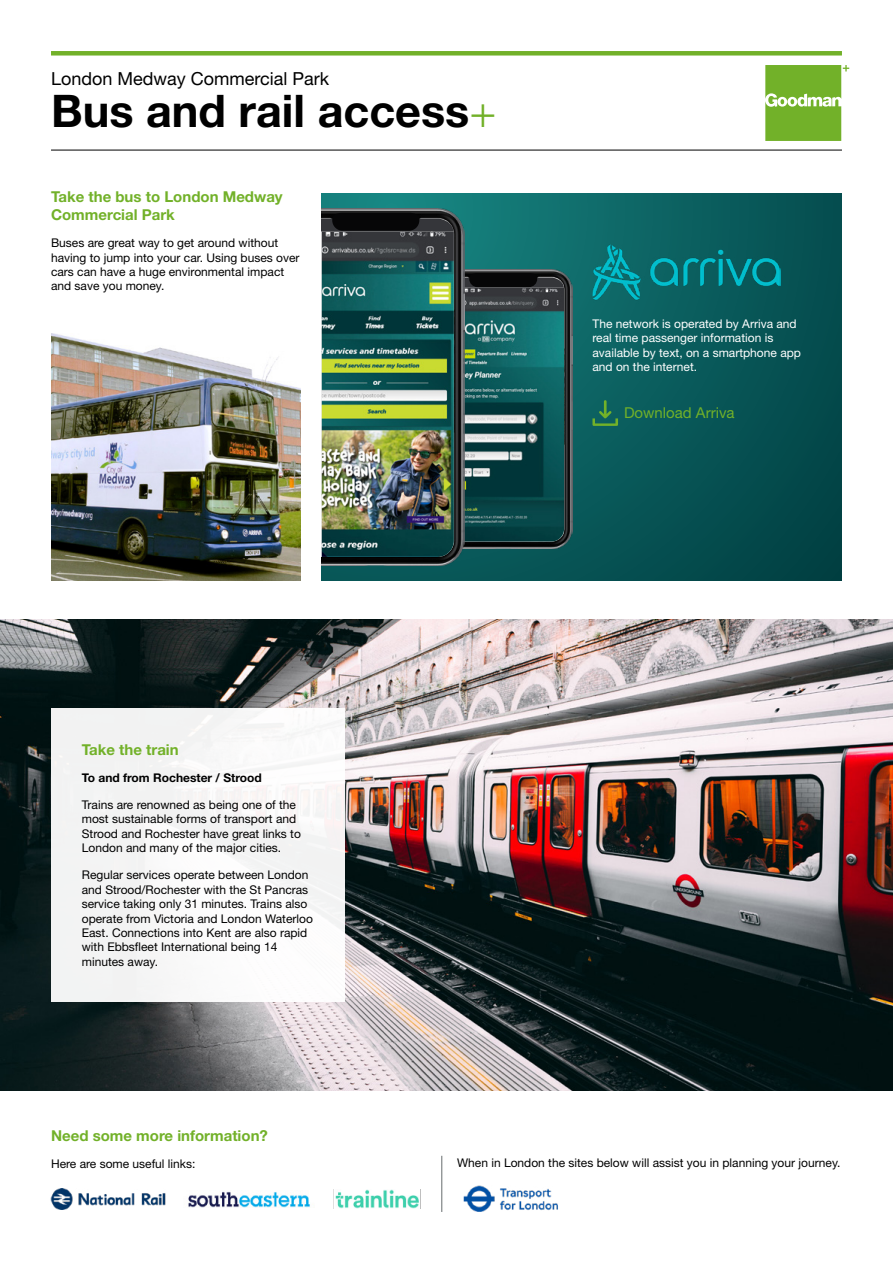
<style>
.page{position:relative;width:893px;height:1263px;background:#fff}
.page>*{position:absolute;margin:0;border:0;box-sizing:border-box;transform-origin:0 0}
.t1{font:700 45px "Helvetica Neue LT Pro";color:#000}
.t2{font:18px "Helvetica Neue LT Pro";color:#000}
.t3{font:700 15px/18px "Helvetica Neue LT Pro";color:#72b129}
.t4{font:15px "Helvetica Neue LT Pro";color:#72b129}
.t5{font:12px/14.4px "Helvetica Neue LT Pro";color:#000}
.t6{font:12px/14.4px "Helvetica Neue LT Pro";color:#fff}
.t7{font:700 12px "Helvetica Neue LT Pro";color:#000}
.s1{font-weight:300;color:#72b129}
</style>
<div class="page">
<img style="left:0;top:619px;width:893px;height:472px">
<svg style="left:765px;top:65px;width:84px;height:76px;background:#8abe4e"></svg>
<div style="left:51px;top:51px;width:791px;height:5px;background:#72b129"></div>
<hr style="left:51px;top:150px;width:791px;height:1px;background:#000">
<svg style="left:322px;top:193px;width:520px;height:388px;background:#085657"></svg>
<img style="left:564px;top:270px;width:9px;height:279px">
<img style="left:322px;top:208px;width:143px;height:358px">
<img style="left:322px;top:213px;width:242px;height:344px">
<div style="left:51px;top:708px;width:293px;height:294px;background:#f5f5f4"></div>
<hr style="left:442px;top:1156px;width:1px;height:56px;background:#676c6e">
<img style="left:51px;top:333px;width:249px;height:248px">
<img style="left:188px;top:1190px;width:122px;height:17px">
<img style="left:333px;top:1189px;width:88px;height:19px">
<img style="left:50px;top:1188px;width:116px;height:21px">
<img style="left:463px;top:1186px;width:95px;height:26px">
<img style="left:592px;top:244px;width:189px;height:62px">
<svg style="left:592px;top:400px;width:26px;height:26px"></svg>
<h2 class="t2" style="left:51px;top:68px;width:280px">London Medway Commercial Park</h2>
<h1 class="t1" style="left:51px;top:83px;width:447px">Bus and rail access<span class="s1">+</span></h1>
<p class="t3" style="left:51px;top:187px;width:233px">Take the bus to London Medway<br>Commercial Park</p>
<p class="t5" style="left:51px;top:235px;width:250px">Buses are great way to get around without having to jump into your car. Using buses over cars can have a huge environmental impact and save you money.</p>
<p class="t3" style="left:82px;top:740px;width:98px">Take the train</p>
<p class="t7" style="left:82px;top:770px;width:182px">To and from Rochester / Strood</p>
<p class="t5" style="left:82px;top:797px;width:221px">Trains are renowned as being one of the most sustainable forms of transport and Strood and Rochester have great links to London and many of the major cities.</p>
<p class="t5" style="left:82px;top:868px;width:233px">Regular services operate between London and Strood/Rochester with the St Pancras service taking only 31 minutes. Trains also operate from Victoria and London Waterloo East. Connections into Kent are also rapid with Ebbsfleet International being 14 minutes away.</p>
<p class="t6" style="left:592px;top:316px;width:210px">The network is operated by Arriva and real time passenger information is available by text, on a smartphone app and on the internet.</p>
<p class="t4" style="left:624px;top:404px;width:112px">Download Arriva</p>
<p class="t3" style="left:51px;top:1126px;width:218px">Need some more information?</p>
<p class="t5" style="left:51px;top:1156px;width:146px">Here are some useful links:</p>
<p class="t5" style="left:457px;top:1155px;width:385px">When in London the sites below will assist you in planning your journey.</p>
</div>
